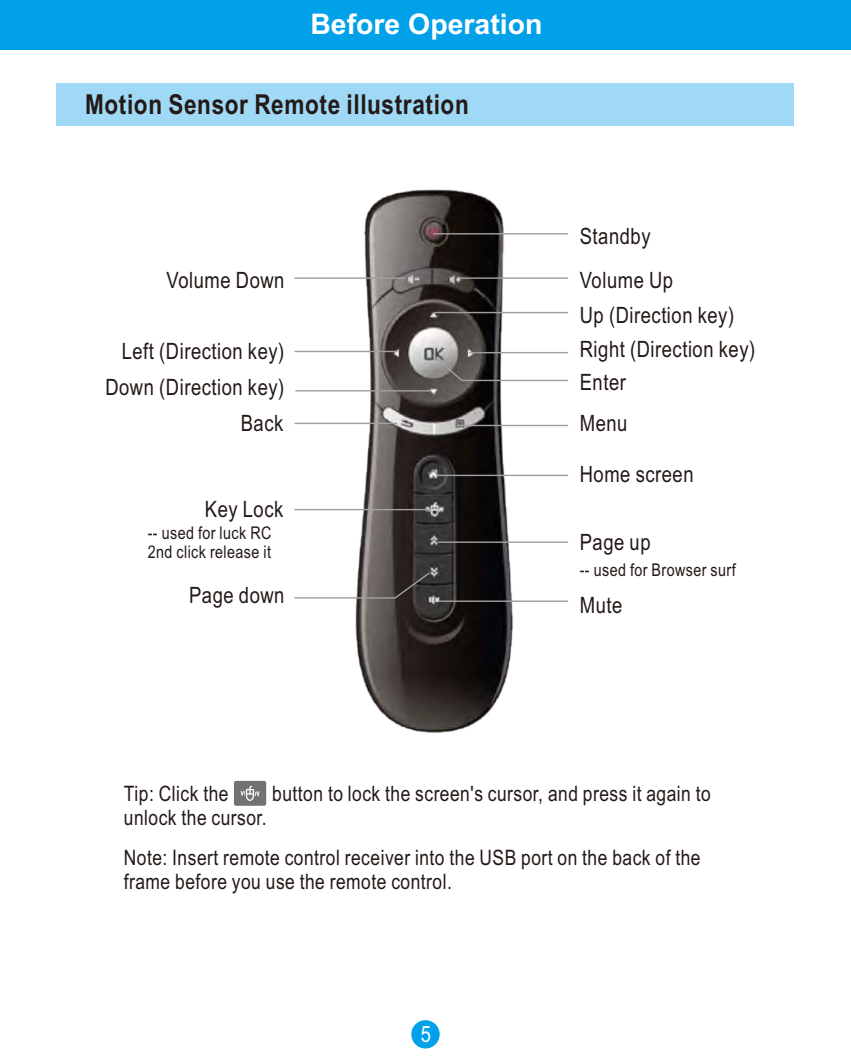
<style>
.page{position:relative;width:851px;height:1063px;background:#fff}
.page>*{position:absolute;margin:0;border:0;box-sizing:border-box;transform-origin:0 0}
.t1{font:700 28.5px "Arial";color:#fff}
.t2{font:700 27.5px "Arial Narrow";letter-spacing:.025em;color:#231916}
.t3{font:22.5px "Arial Narrow";letter-spacing:.025em;color:#231916}
.t4{font:22.5px "Arial Narrow";color:#fff}
.t5{font:21.25px/40px "Arial Narrow";letter-spacing:.025em;color:#231916}
.t6{font:17.5px/19.8px "Arial Narrow";letter-spacing:.025em;color:#231916}
</style>
<div class="page">
<img style="left:349px;top:189px;width:170px;height:544px">
<hr style="left:433px;top:233px;width:135px;height:2px;background:#a0a0a1">
<hr style="left:457px;top:277px;width:111px;height:2px;background:#a0a0a1">
<hr style="left:294px;top:277px;width:111px;height:2px;background:#a0a0a1">
<hr style="left:294px;top:351px;width:104px;height:1px;background:#a0a0a1">
<hr style="left:434px;top:312px;width:134px;height:1px;background:#a0a0a1">
<hr style="left:469px;top:352px;width:99px;height:1px;background:#a0a0a1">
<hr style="left:295px;top:390px;width:136px;height:2px;background:#a0a0a1">
<hr style="left:457px;top:425px;width:111px;height:1px;background:#a0a0a1">
<hr style="left:294px;top:423px;width:103px;height:1px;background:#a0a0a1">
<hr style="left:436px;top:475px;width:132px;height:1px;background:#a0a0a1">
<hr style="left:437px;top:541px;width:131px;height:2px;background:#a0a0a1">
<hr style="left:437px;top:600px;width:131px;height:2px;background:#a0a0a1">
<hr style="left:294px;top:509px;width:137px;height:1px;background:#a0a0a1">
<svg style="left:294px;top:571px;width:137px;height:28px"></svg>
<svg style="left:431px;top:353px;width:138px;height:29px"></svg>
<div style="left:57px;top:83px;width:737px;height:43px;background:#9fd9f6"></div>
<div style="left:0;top:0;width:850px;height:50px;background:#00a1e9"></div>
<div style="left:411px;top:1020px;width:28px;height:29px;background:#00a1e9;border-radius:50%"></div>
<div style="left:234px;top:781px;width:32px;height:25px;background:#727272;border-radius:2px"></div>
<svg style="left:240px;top:786px;width:19px;height:15px"></svg>
<h1 class="t1" style="left:310px;top:13px;width:233px">Before Operation</h1>
<p class="t2" style="left:85px;top:94px;width:385px">Motion Sensor Remote illustration</p>
<p class="t3" style="left:579px;top:227px;width:72px">Standby</p>
<p class="t3" style="left:166px;top:272px;width:119px">Volume Down</p>
<p class="t3" style="left:579px;top:272px;width:95px">Volume Up</p>
<p class="t3" style="left:579px;top:307px;width:156px">Up (Direction key)</p>
<p class="t3" style="left:122px;top:342px;width:164px">Left (Direction key)</p>
<p class="t3" style="left:579px;top:341px;width:177px">Right (Direction key)</p>
<p class="t3" style="left:105px;top:379px;width:180px">Down (Direction key)</p>
<p class="t3" style="left:241px;top:415px;width:44px">Back</p>
<p class="t3" style="left:205px;top:501px;width:80px">Key Lock</p>
<p class="t6" style="left:148px;top:524px;width:125px">-- used for luck RC<br>2nd click release it</p>
<p class="t3" style="left:189px;top:587px;width:97px">Page down</p>
<p class="t3" style="left:579px;top:374px;width:48px">Enter</p>
<p class="t3" style="left:579px;top:415px;width:49px">Menu</p>
<p class="t3" style="left:579px;top:466px;width:115px">Home screen</p>
<p class="t3" style="left:579px;top:534px;width:72px">Page up</p>
<p class="t6" style="left:579px;top:561px;width:157px">-- used for Browser surf</p>
<p class="t3" style="left:579px;top:597px;width:44px">Mute</p>
<p class="t5" style="left:124px;top:775px;width:106px">Tip: Click the</p>
<p class="t5" style="left:272px;top:775px;width:440px">button to lock the screen's cursor, and press it again to</p>
<p class="t5" style="left:124px;top:799px;width:578px">unlock the cursor.<br>Note: Insert remote control receiver into the USB port on the back of the</p>
<p class="t5" style="left:124px;top:863px;width:329px">frame before you use the remote control.</p>
<p class="t4" style="left:421px;top:1026px;width:12px">5</p>
</div>
